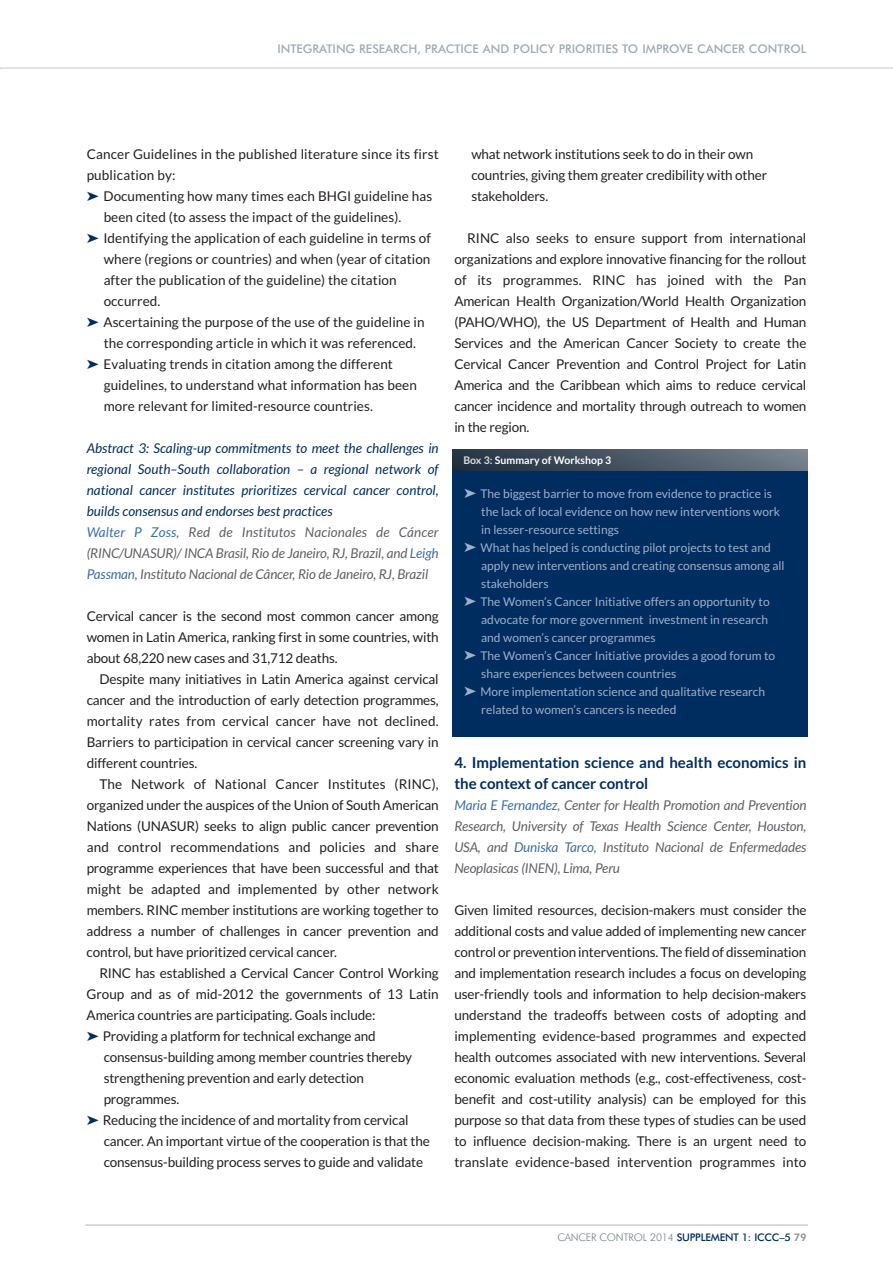
<style>
.page{position:relative;width:893px;height:1263px;background:#fff}
.page>*{position:absolute;margin:0;border:0;box-sizing:border-box;transform-origin:0 0}
.t1{font:700 15px/21px "Lato";color:#002d5f}
.t2{font:13.5px/21px "Lato";letter-spacing:-.01em;color:#231f20;text-align:justify}
.t3{font:italic 13.5px/21px "Lato";color:#002d5f}
.t4{font:italic 13.5px/21px "Lato";letter-spacing:-.01em;color:#605f64;text-align:justify}
.t5{font:13.5px/21px "Lato";letter-spacing:.01em;color:#231f20}
.t6{font:12px/18px "Lato";color:#a2afca}
.t7{font:500 12px "Futura BT";color:#9faab2}
.t8{font:500 10.5px "Futura BT";letter-spacing:-.02em;color:#002d5f}
.t9{font:700 10.5px "Lato";color:#fff}
.s1{color:#3d6ea2}
.s2{color:#605f64}
.s3{color:#d9dfdf}
.s4{font-weight:300;color:#727f8a}
.s5{font-weight:800;color:#939598}
</style>
<div class="page">
<hr style="left:0;top:67px;width:893px;height:2px;background:#d8d9d7">
<hr style="left:85px;top:1224px;width:723px;height:2px;background:#c6ced3">
<div style="left:453px;top:450px;width:355px;height:287px;background:#002d5f"></div>
<div style="left:453px;top:449px;width:355px;height:21px;background:linear-gradient(to right,#21303e,#75818c)"></div>
<p class="t7" style="left:277px;top:44px;width:531px">INTEGRATING RESEARCH, PRACTICE AND POLICY PRIORITIES TO IMPROVE CANCER CONTROL</p>
<p class="t5" style="left:87px;top:144px;width:354px">Cancer Guidelines in the published literature since its first publication by:</p>
<p class="t2" style="left:103px;top:186px;width:330px;text-align:left">Documenting how many times each BHGI guideline has been cited (to assess the impact of the guidelines).<br>Identifying the application of each guideline in terms of where (regions or countries) and when (year of citation after the publication of the guideline) the citation occurred.<br>Ascertaining the purpose of the use of the guideline in the corresponding article in which it was referenced.<br>Evaluating trends in citation among the different guidelines, to understand what information has been more relevant for limited-resource countries.</p>
<p class="t3" style="left:87px;top:438px;width:354px">Abstract 3: Scaling-up commitments to meet the challenges in regional South–South collaboration – a regional network of national cancer institutes prioritizes cervical cancer control, builds consensus and endorses best practices<br><span class="s1">Walter P Zoss,</span> <span class="s2">Red de Institutos Nacionales de Cáncer (RINC/UNASUR)/ INCA Brasil, Rio de Janeiro, RJ, Brazil, and</span> <span class="s1">Leigh Passman,</span> <span class="s2">Instituto Nacional de Câncer, Rio de Janeiro, RJ, Brazil</span></p>
<p class="t2" style="left:87px;top:606px;width:354px">Cervical cancer is the second most common cancer among women in Latin America, ranking first in some countries, with about 68,220 new cases and 31,712 deaths.</p>
<p class="t2" style="left:87px;top:669px;width:354px;text-indent:13px">Despite many initiatives in Latin America against cervical cancer and the introduction of early detection programmes, mortality rates from cervical cancer have not declined.<br>Barriers to participation in cervical cancer screening vary in different countries.</p>
<p class="t2" style="left:87px;top:774px;width:354px;text-indent:13px">The Network of National Cancer Institutes (RINC), organized under the auspices of the Union of South American Nations (UNASUR) seeks to align public cancer prevention and control recommendations and policies and share programme experiences that have been successful and that might be adapted and implemented by other network members. RINC member institutions are working together to address a number of challenges in cancer prevention and control, but have prioritized cervical cancer.</p>
<p class="t2" style="left:99px;top:963px;width:341px">RINC has established a Cervical Cancer Control Working</p>
<p class="t2" style="left:87px;top:984px;width:354px">Group and as of mid-2012 the governments of 13 Latin</p>
<p class="t2" style="left:87px;top:1005px;width:290px">America countries are participating. Goals include:</p>
<p class="t2" style="left:103px;top:1026px;width:275px">Providing a platform for technical exchange and</p>
<p class="t2" style="left:104px;top:1047px;width:310px">consensus-building among member countries thereby</p>
<p class="t2" style="left:104px;top:1068px;width:262px">strengthening prevention and early detection</p>
<p class="t2" style="left:104px;top:1089px;width:77px">programmes.</p>
<p class="t2" style="left:103px;top:1110px;width:307px">Reducing the incidence of and mortality from cervical</p>
<p class="t2" style="left:104px;top:1131px;width:328px">cancer. An important virtue of the cooperation is that the</p>
<p class="t2" style="left:104px;top:1152px;width:321px">consensus-building process serves to guide and validate</p>
<p class="t2" style="left:471px;top:144px;width:297px;text-align:left">what network institutions seek to do in their own countries, giving them greater credibility with other stakeholders.</p>
<p class="t2" style="left:454px;top:228px;width:354px;text-indent:13px">RINC also seeks to ensure support from international organizations and explore innovative financing for the rollout of its programmes. RINC has joined with the Pan American Health Organization/World Health Organization (PAHO/WHO), the US Department of Health and Human Services and the American Cancer Society to create the Cervical Cancer Prevention and Control Project for Latin America and the Caribbean which aims to reduce cervical cancer incidence and mortality through outreach to women in the region.</p>
<p class="t9" style="left:463px;top:454px;width:149px"><span class="s3">Box 3:</span> Summary of Workshop 3</p>
<p class="t6" style="left:480px;top:484px;width:306px">The biggest barrier to move from evidence to practice is the lack of local evidence on how new interventions work in lesser-resource settings<br>What has helped is conducting pilot projects to test and apply new interventions and creating consensus among all stakeholders<br>The Women’s Cancer Initiative offers an opportunity to advocate for more government investment in research and women’s cancer programmes<br>The Women’s Cancer Initiative provides a good forum to share experiences between countries<br>More implementation science and qualitative research related to women’s cancers is needed</p>
<p class="t1" style="left:454px;top:752px;width:354px">4. Implementation science and health economics in the context of cancer control</p>
<p class="t4" style="left:454px;top:795px;width:354px"><span class="s1">Maria E Fernandez,</span> Center for Health Promotion and Prevention Research, University of Texas Health Science Center, Houston, USA, and <span class="s1">Duniska Tarco,</span> Instituto Nacional de Enfermedades Neoplasicas (INEN), Lima, Peru</p>
<p class="t2" style="left:454px;top:900px;width:354px">Given limited resources, decision-makers must consider the additional costs and value added of implementing new cancer control or prevention interventions. The field of dissemination and implementation research includes a focus on developing user-friendly tools and information to help decision-makers understand the tradeoffs between costs of adopting and implementing evidence-based programmes and expected health outcomes associated with new interventions. Several economic evaluation methods (e.g., cost-effectiveness, cost&shy;benefit and cost-utility analysis) can be employed for this purpose so that data from these types of studies can be used to influence decision-making. There is an urgent need to translate evidence-based intervention programmes into</p>
<p class="t8" style="left:557px;top:1233px;width:250px"><span class="s4">CANCER CONTROL 2014</span> SUPPLEMENT 1: ICCC–5 <span class="s5">79</span></p>
</div>
